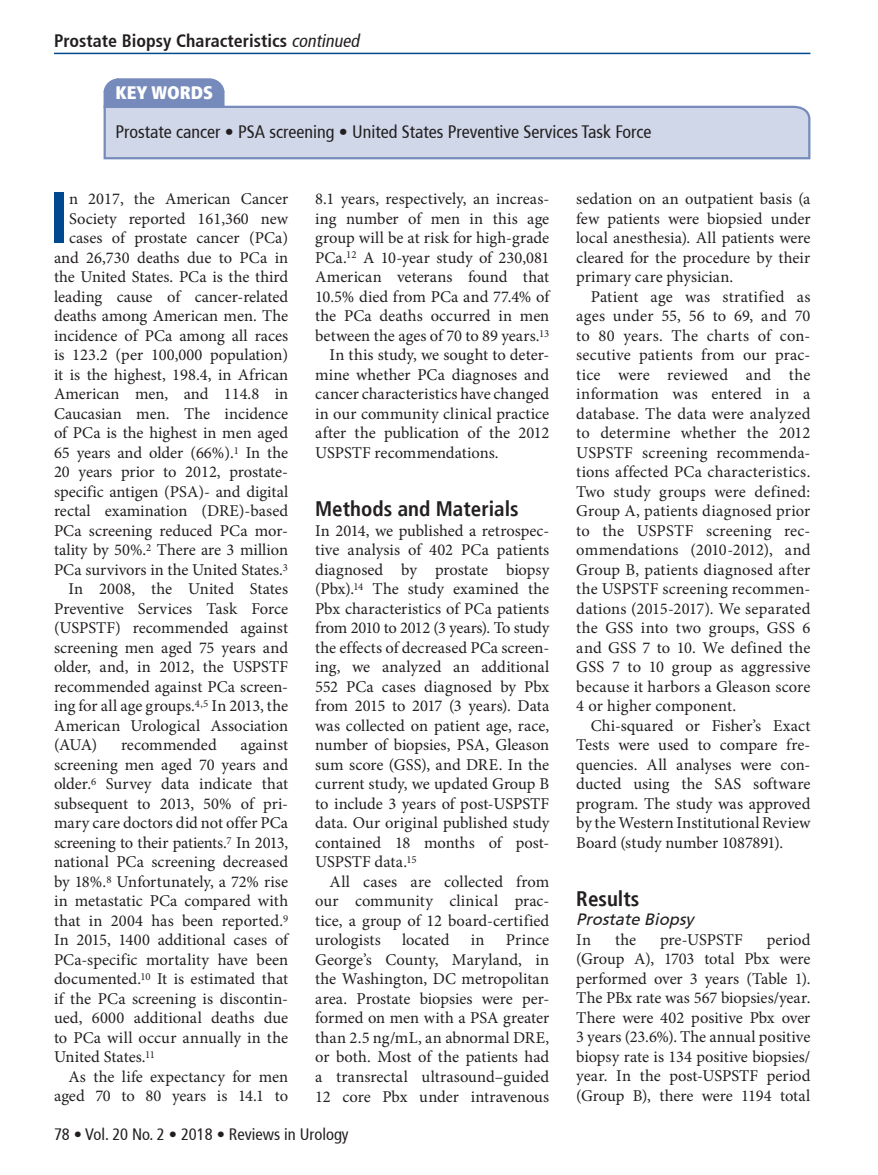
<style>
.page{position:relative;width:878px;height:1175px;background:#fff}
.page>*{position:absolute;margin:0;border:0;box-sizing:border-box;transform-origin:0 0}
.t1{font:700 condensed 72.3px "Frutiger 67";color:#01498e}
.t2{font:700 condensed 21px "Frutiger";color:#231f20}
.t3{font:condensed 18px "Frutiger 57";color:#231f20}
.t4{font:700 condensed 18px "Frutiger 67";color:#231f20}
.t5{font:900 condensed 18px "Frutiger";color:#fff}
.t6{font:16.5px/19.5px "Minion Pro";color:#231f20;text-align:justify}
.t7{font:condensed 16.5px "Frutiger 57";color:#231f20}
.t8{font:italic 16.5px "Frutiger FC";color:#231f20}
.s1{font-family:"Frutiger 57";font-weight:400;font-style:italic}
</style>
<div class="page">
<svg style="left:103px;top:78px;width:708px;height:82px"></svg>
<hr style="left:54px;top:53px;width:756px;height:1px;background:#01498e">
<p class="t4" style="left:54px;top:30px;width:310px">Prostate Biopsy Characteristics <span class="s1">continued</span></p>
<p class="t5" style="left:116px;top:81px;width:99px">KEY WORDS</p>
<p class="t3" style="left:116px;top:122px;width:537px">Prostate cancer • PSA screening • United States Preventive Services Task Force</p>
<h1 class="t1" style="left:49px;top:175px;width:22px">I</h1>
<p class="t6" style="left:69px;top:189px;width:220px">n 2017, the American Cancer</p>
<p class="t6" style="left:69px;top:209px;width:220px">Society reported 161,360 new</p>
<p class="t6" style="left:69px;top:228px;width:220px">cases of prostate cancer (PCa)</p>
<p class="t6" style="left:54px;top:248px;width:236px">and 26,730 deaths due to PCa in</p>
<p class="t6" style="left:54px;top:267px;width:236px">the United States. PCa is the third</p>
<p class="t6" style="left:54px;top:287px;width:235px">leading cause of cancer-related</p>
<p class="t6" style="left:54px;top:306px;width:235px">deaths among American men. The</p>
<p class="t6" style="left:54px;top:326px;width:235px">incidence of PCa among all races</p>
<p class="t6" style="left:54px;top:345px;width:235px">is 123.2 (per 100,000 population)</p>
<p class="t6" style="left:54px;top:365px;width:236px">it is the highest, 198.4, in African</p>
<p class="t6" style="left:54px;top:384px;width:236px">American men, and 114.8 in</p>
<p class="t6" style="left:54px;top:404px;width:235px">Caucasian men. The incidence</p>
<p class="t6" style="left:54px;top:423px;width:236px">of PCa is the highest in men aged</p>
<p class="t6" style="left:54px;top:443px;width:235px">65 years and older (66%).<sup>1</sup> In the</p>
<p class="t6" style="left:54px;top:462px;width:235px">20 years prior to 2012, prostate-</p>
<p class="t6" style="left:54px;top:482px;width:236px">specific antigen (PSA)- and digital</p>
<p class="t6" style="left:54px;top:501px;width:236px">rectal examination (DRE)-based</p>
<p class="t6" style="left:54px;top:521px;width:236px">PCa screening reduced PCa mor-</p>
<p class="t6" style="left:54px;top:540px;width:236px">tality by 50%.<sup>2</sup> There are 3 million</p>
<p class="t6" style="left:54px;top:560px;width:235px">PCa survivors in the United States.<sup>3</sup></p>
<p class="t6" style="left:68px;top:579px;width:221px">In 2008, the United States</p>
<p class="t6" style="left:54px;top:599px;width:236px">Preventive Services Task Force</p>
<p class="t6" style="left:54px;top:618px;width:235px">(USPSTF) recommended against</p>
<p class="t6" style="left:54px;top:638px;width:236px">screening men aged 75 years and</p>
<p class="t6" style="left:54px;top:657px;width:236px">older, and, in 2012, the USPSTF</p>
<p class="t6" style="left:54px;top:677px;width:236px">recommended against PCa screen-</p>
<p class="t6" style="left:54px;top:696px;width:235px">ing for all age groups.<sup>4,5</sup> In 2013, the</p>
<p class="t6" style="left:54px;top:716px;width:236px">American Urological Association</p>
<p class="t6" style="left:54px;top:735px;width:45px">(AUA)</p>
<p class="t6" style="left:121px;top:735px;width:97px">recommended</p>
<p class="t6" style="left:54px;top:735px;width:236px;text-indent:186px">against screening men aged 70 years and older.<sup>6</sup> Survey data indicate that subsequent to 2013, 50% of pri&shy;mary care doctors did not offer PCa screening to their patients.<sup>7</sup> In 2013, national PCa screening decreased by 18%.<sup>8</sup> Unfortunately, a 72% rise in metastatic PCa compared with that in 2004 has been reported.<sup>9<br></sup>In 2015, 1400 additional cases of PCa-specific mortality have been documented.<sup>10</sup> It is estimated that if the PCa screening is discontin&shy;ued, 6000 additional deaths due to PCa will occur annually in the United States.<sup>11</sup></p>
<p class="t6" style="left:54px;top:1067px;width:236px;text-align:right">As the life expectancy for men aged 70 to 80 years is 14.1 to</p>
<p class="t6" style="left:315px;top:189px;width:236px">8.1 years, respectively, an increas-</p>
<p class="t6" style="left:315px;top:209px;width:235px">ing number of men in this age</p>
<p class="t6" style="left:315px;top:228px;width:235px">group will be at risk for high-grade</p>
<p class="t6" style="left:315px;top:248px;width:236px">PCa.<sup>12</sup> A 10-year study of 230,081</p>
<p class="t6" style="left:315px;top:267px;width:236px">American veterans found that</p>
<p class="t6" style="left:315px;top:287px;width:236px">10.5% died from PCa and 77.4% of</p>
<p class="t6" style="left:315px;top:306px;width:236px">the PCa deaths occurred in men</p>
<p class="t6" style="left:315px;top:326px;width:235px">between the ages of 70 to 89 years.<sup>13</sup></p>
<p class="t6" style="left:329px;top:345px;width:221px">In this study, we sought to deter-</p>
<p class="t6" style="left:315px;top:365px;width:235px">mine whether PCa diagnoses and</p>
<p class="t6" style="left:315px;top:384px;width:235px">cancer characteristics have changed</p>
<p class="t6" style="left:315px;top:404px;width:236px">in our community clinical practice</p>
<p class="t6" style="left:315px;top:423px;width:235px">after the publication of the 2012</p>
<p class="t6" style="left:315px;top:443px;width:185px">USPSTF recommendations.</p>
<p class="t2" style="left:315px;top:496px;width:205px">Methods and Materials</p>
<p class="t6" style="left:315px;top:521px;width:236px">In 2014, we published a retrospec&shy;tive analysis of 402 PCa patients diagnosed by prostate biopsy (Pbx).<sup>14</sup> The study examined the Pbx characteristics of PCa patients from 2010 to 2012 (3 years). To study the effects of decreased PCa screen&shy;ing, we analyzed an additional 552 PCa cases diagnosed by Pbx from 2015 to 2017 (3 years). Data was collected on patient age, race, number of biopsies, PSA, Gleason sum score (GSS), and DRE. In the current study, we updated Group B to include 3 years of post-USPSTF data. Our original published study contained 18 months of post-USPSTF data.<sup>15</sup></p>
<p class="t6" style="left:315px;top:872px;width:236px;text-indent:14px">All cases are collected from our community clinical prac&shy;tice, a group of 12 board-certified urologists</p>
<p class="t6" style="left:402px;top:930px;width:49px">located</p>
<p class="t6" style="left:471px;top:930px;width:15px">in</p>
<p class="t6" style="left:315px;top:930px;width:236px;text-indent:191px">Prince George’s County, Maryland, in the Washington, DC metropolitan area. Prostate biopsies were per&shy;formed on men with a PSA greater than 2.5 ng/mL, an abnormal DRE, or both. Most of the patients had a transrectal ultrasound–guided 12 core Pbx under intravenous</p>
<p class="t7" style="left:54px;top:1124px;width:296px">78 • Vol. 20 No. 2 • 2018 • Reviews in Urology</p>
<p class="t6" style="left:576px;top:189px;width:236px">sedation on an outpatient basis (a few patients were biopsied under local anesthesia). All patients were cleared for the procedure by their primary care physician.</p>
<p class="t6" style="left:576px;top:287px;width:236px;text-indent:14px">Patient age was stratified as ages under 55, 56 to 69, and 70 to 80 years. The charts of con&shy;secutive patients from our prac&shy;tice were reviewed and the information was entered in a database. The data were analyzed to determine whether the 2012<br>USPSTF screening recommenda&shy;tions affected PCa characteristics.<br>Two study groups were defined:<br>Group A, patients diagnosed prior to the USPSTF screening rec&shy;ommendations (2010-2012), and Group B, patients diagnosed after the USPSTF screening recommen&shy;dations (2015-2017). We separated the GSS into two groups, GSS 6 and GSS 7 to 10. We defined the GSS 7 to 10 group as aggressive because it harbors a Gleason score 4 or higher component.</p>
<p class="t6" style="left:576px;top:716px;width:236px;text-indent:14px">Chi-squared or Fisher’s Exact Tests were used to compare fre&shy;quencies. All analyses were con&shy;ducted using the SAS software program. The study was approved by the Western Institutional Review Board (study number 1087891).</p>
<p class="t2" style="left:576px;top:886px;width:65px">Results</p>
<p class="t8" style="left:576px;top:909px;width:119px">Prostate Biopsy</p>
<p class="t6" style="left:576px;top:929px;width:16px">In</p>
<p class="t6" style="left:615px;top:929px;width:23px">the</p>
<p class="t6" style="left:660px;top:929px;width:84px">pre-USPSTF</p>
<p class="t6" style="left:576px;top:929px;width:236px;text-indent:191px">period (Group A), 1703 total Pbx were performed over 3 years (Table 1).<br>The PBx rate was 567 biopsies/year.<br>There were 402 positive Pbx over 3 years (23.6%). The annual positive biopsy rate is 134 positive biopsies/ year. In the post-USPSTF period (Group B), there were 1194 total</p>
</div>
